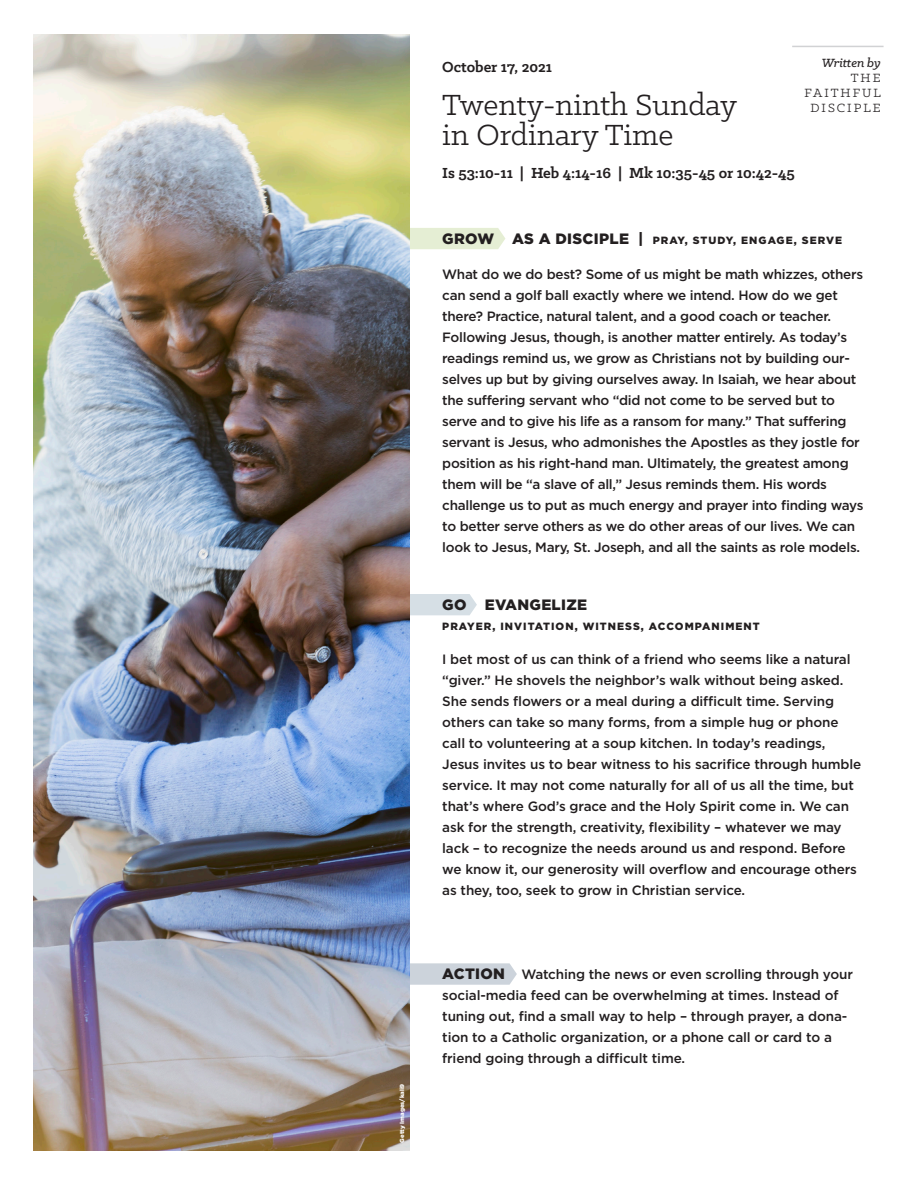
<style>
.page{position:relative;width:918px;height:1188px;background:#fff}
.page>*{position:absolute;margin:0;border:0;box-sizing:border-box;transform-origin:0 0}
.Week_name{font:33px/30px "Klinic Slab";color:#231f20}
.Date{font:700 16.5px "Klinic Slab";color:#231f20}
.t1{font:900 15px "Gotham";letter-spacing:.02em;color:#231f20}
.Gotham_Medium_Body_c{font:500 13.5px/21px "Gotham";letter-spacing:-.02em;color:#231f20}
.Gotham_Medium_Body_c-2{font:13.5px/15px "Klinic Slab";letter-spacing:.15em;color:#231f20;text-align:right}
.Gotham_Medium_Body_c-3{font:italic 500 13.5px "Klinic Slab";color:#231f20}
.t2{font:900 10.5px "Gotham";letter-spacing:.1em;color:#231f20}
.Gotham_Medium_Body_c-4{font:900 6px "Gotham";color:#fff}
.s1{font-size:15px}
.s2{font-weight:900;font-size:15px}
</style>
<div class="page">
<div style="left:409px;top:228px;width:96px;height:21px;background:#e5eed4"></div>
<svg style="left:409px;top:963px;width:108px;height:22px;background:#ced5dd"></svg>
<svg style="left:409px;top:594px;width:68px;height:21px"></svg>
<img style="left:33px;top:35px;width:376px;height:1115px">
<hr style="left:792px;top:46px;width:92px;height:1px;background:#d1d2d4">
<p class="Gotham_Medium_Body_c-4" style="left:398px;top:1143px;width:60px;rotate:-90deg">Getty Images/kali9</p>
<p class="Date" style="left:442px;top:56px;width:111px">October 17, 2021</p>
<p class="Week_name" style="left:442px;top:89px;width:296px">Twenty-ninth Sunday in Ordinary Time</p>
<p class="Date" style="left:442px;top:162px;width:354px">Is 53:10-11 | Heb 4:14-16 | Mk 10:35-45 or 10:42-45</p>
<p class="Gotham_Medium_Body_c-3" style="left:822px;top:54px;width:60px">Written by</p>
<p class="Gotham_Medium_Body_c-2" style="left:804px;top:70px;width:78px">THE<br>FAITHFUL<br>DISCIPLE</p>
<p class="t2" style="left:442px;top:233px;width:401px"><span class="s1">GROW AS A DISCIPLE |</span> PRAY, STUDY, ENGAGE, SERVE</p>
<p class="Gotham_Medium_Body_c" style="left:442px;top:263px;width:423px">What do we do best? Some of us might be math whizzes, others can send a golf ball exactly where we intend. How do we get there? Practice, natural talent, and a good coach or teacher.<br>Following Jesus, though, is another matter entirely. As today’s readings remind us, we grow as Christians not by building our&shy;selves up but by giving ourselves away. In Isaiah, we hear about the suffering servant who “did not come to be served but to serve and to give his life as a ransom for many.” That suffering servant is Jesus, who admonishes the Apostles as they jostle for position as his right-hand man. Ultimately, the greatest among them will be “a slave of all,” Jesus reminds them. His words challenge us to put as much energy and prayer into finding ways to better serve others as we do other areas of our lives. We can look to Jesus, Mary, St. Joseph, and all the saints as role models.</p>
<p class="t1" style="left:442px;top:595px;width:146px">GO EVANGELIZE</p>
<p class="t2" style="left:442px;top:619px;width:319px">PRAYER, INVITATION, WITNESS, ACCOMPANIMENT</p>
<p class="Gotham_Medium_Body_c" style="left:442px;top:649px;width:421px">I bet most of us can think of a friend who seems like a natural “giver.” He shovels the neighbor’s walk without being asked.<br>She sends flowers or a meal during a difficult time. Serving others can take so many forms, from a simple hug or phone call to volunteering at a soup kitchen. In today’s readings, Jesus invites us to bear witness to his sacrifice through humble service. It may not come naturally for all of us all the time, but that’s where God’s grace and the Holy Spirit come in. We can ask for the strength, creativity, flexibility – whatever we may lack – to recognize the needs around us and respond. Before we know it, our generosity will overflow and encourage others as they, too, seek to grow in Christian service.</p>
<p class="Gotham_Medium_Body_c" style="left:442px;top:964px;width:412px"><span class="s2">ACTION</span> Watching the news or even scrolling through your social-media feed can be overwhelming at times. Instead of tuning out, find a small way to help – through prayer, a dona&shy;tion to a Catholic organization, or a phone call or card to a friend going through a difficult time.</p>
</div>
